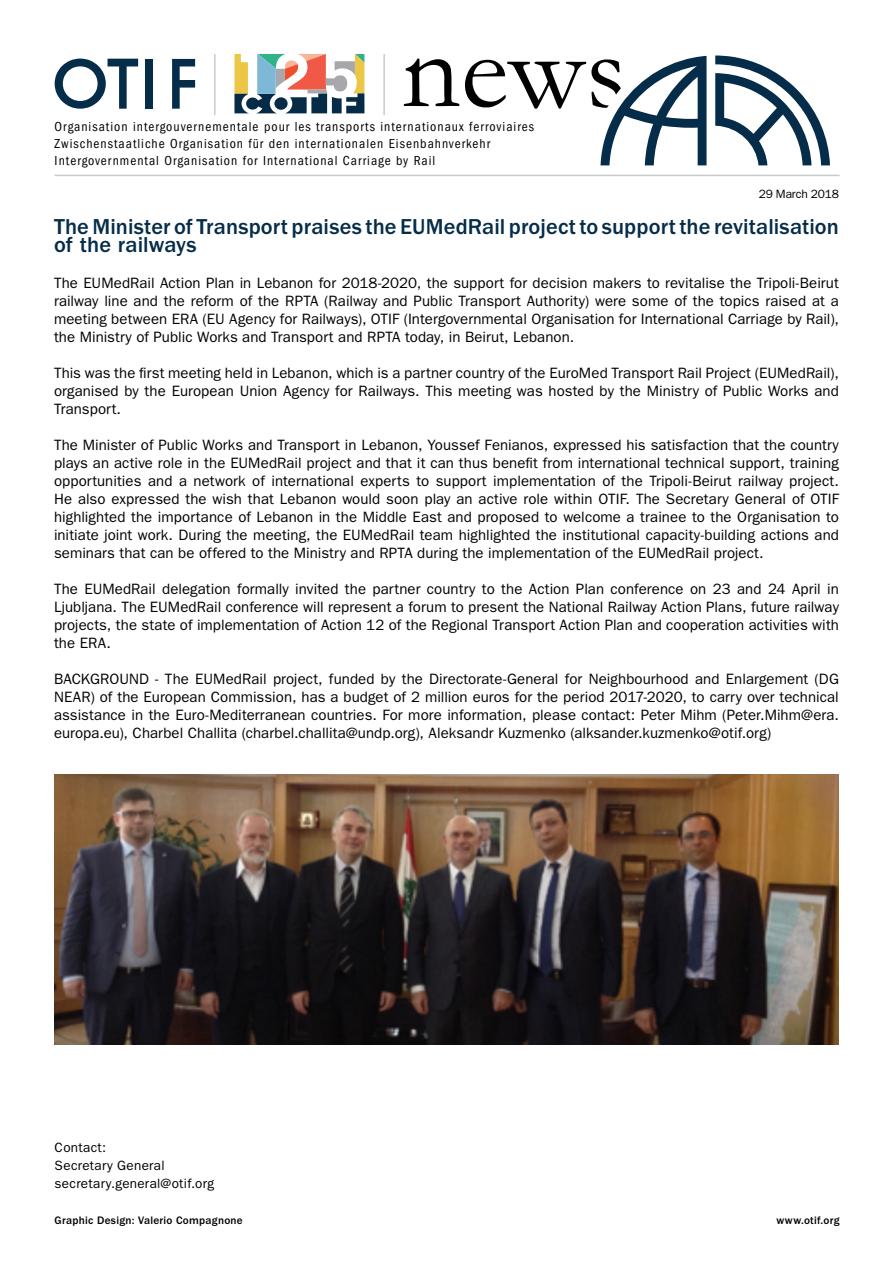
<style>
.page{position:relative;width:893px;height:1263px;background:#fff}
.page>*{position:absolute;margin:0;border:0;box-sizing:border-box;transform-origin:0 0}
.t1{font:500 22.35px/18px "ITC Franklin Gothic Std";letter-spacing:.005em;color:#052c49}
.t2{font:15px/18px "ITC Franklin Gothic Std";letter-spacing:.005em;color:#000;text-align:justify}
.t3{font:condensed 13.5px/17px "ITC Franklin Gothic Std";letter-spacing:.075em;color:#000}
.t4{font:13.5px/18px "ITC Franklin Gothic Std";letter-spacing:.02em;color:#000}
.t5{font:12px "ITC Franklin Gothic Std";letter-spacing:-.015em;color:#000}
.t6{font:500 11.25px "ITC Franklin Gothic Std";letter-spacing:.025em;color:#000}
</style>
<div class="page">
<svg style="left:55px;top:59px;width:83px;height:50px"></svg>
<div style="left:146px;top:59px;width:7px;height:50px;background:#052c49"></div>
<svg style="left:172px;top:59px;width:23px;height:50px"></svg>
<svg style="left:404px;top:59px;width:55px;height:47px"></svg>
<hr style="left:55px;top:175px;width:785px;height:1px;background:#939598">
<svg style="left:715px;top:56px;width:115px;height:109px"></svg>
<svg style="left:234px;top:54px;width:130px;height:59px"></svg>
<hr style="left:214px;top:54px;width:2px;height:61px;background:#939598">
<hr style="left:383px;top:54px;width:2px;height:61px;background:#939598">
<svg style="left:465px;top:56px;width:241px;height:109px"></svg>
<img style="left:54px;top:774px;width:785px;height:270px">
<p class="t3" style="left:55px;top:118px;width:481px">Organisation intergouvernementale pour les transports internationaux ferroviaires<br>Zwischenstaatliche Organisation für den internationalen Eisenbahnverkehr<br>Intergovernmental Organisation for International Carriage by Rail</p>
<p class="t5" style="left:759px;top:187px;width:82px">29 March 2018</p>
<h1 class="t1" style="left:54px;top:218px;width:786px">The Minister of Transport praises the EUMedRail project to support the revitalisation of the railways</h1>
<p class="t2" style="left:54px;top:274px;width:786px">The EUMedRail Action Plan in Lebanon for 2018-2020, the support for decision makers to revitalise the Tripoli-Beirut railway line and the reform of the RPTA (Railway and Public Transport Authority) were some of the topics raised at a meeting between ERA (EU Agency for Railways), OTIF (Intergovernmental Organisation for International Carriage by Rail), the Ministry of Public Works and Transport and RPTA today, in Beirut, Lebanon.</p>
<p class="t2" style="left:54px;top:364px;width:786px">This was the first meeting held in Lebanon, which is a partner country of the EuroMed Transport Rail Project (EUMedRail), organised by the European Union Agency for Railways. This meeting was hosted by the Ministry of Public Works and Transport.</p>
<p class="t2" style="left:54px;top:436px;width:786px">The Minister of Public Works and Transport in Lebanon, Youssef Fenianos, expressed his satisfaction that the country plays an active role in the EUMedRail project and that it can thus benefit from international technical support, training opportunities and a network of international experts to support implementation of the Tripoli-Beirut railway project.<br>He also expressed the wish that Lebanon would soon play an active role within OTIF. The Secretary General of OTIF highlighted the importance of Lebanon in the Middle East and proposed to welcome a trainee to the Organisation to initiate joint work. During the meeting, the EUMedRail team highlighted the institutional capacity-building actions and seminars that can be offered to the Ministry and RPTA during the implementation of the EUMedRail project.</p>
<p class="t2" style="left:54px;top:580px;width:786px">The EUMedRail delegation formally invited the partner country to the Action Plan conference on 23 and 24 April in Ljubljana. The EUMedRail conference will represent a forum to present the National Railway Action Plans, future railway projects, the state of implementation of Action 12 of the Regional Transport Action Plan and cooperation activities with the ERA.</p>
<p class="t2" style="left:54px;top:670px;width:786px">BACKGROUND - The EUMedRail project, funded by the Directorate-General for Neighbourhood and Enlargement (DG NEAR) of the European Commission, has a budget of 2 million euros for the period 2017-2020, to carry over technical assistance in the Euro-Mediterranean countries. For more information, please contact: Peter Mihm (Peter.Mihm@era. europa.eu), Charbel Challita (charbel.challita@undp.org), Aleksandr Kuzmenko (alksander.kuzmenko@otif.org)</p>
<p class="t4" style="left:55px;top:1139px;width:161px">Contact:<br>Secretary General secretary.general@otif.org</p>
<p class="t6" style="left:55px;top:1214px;width:190px">Graphic Design: Valerio Compagnone</p>
<p class="t6" style="left:776px;top:1214px;width:65px">www.otif.org</p>
</div>
